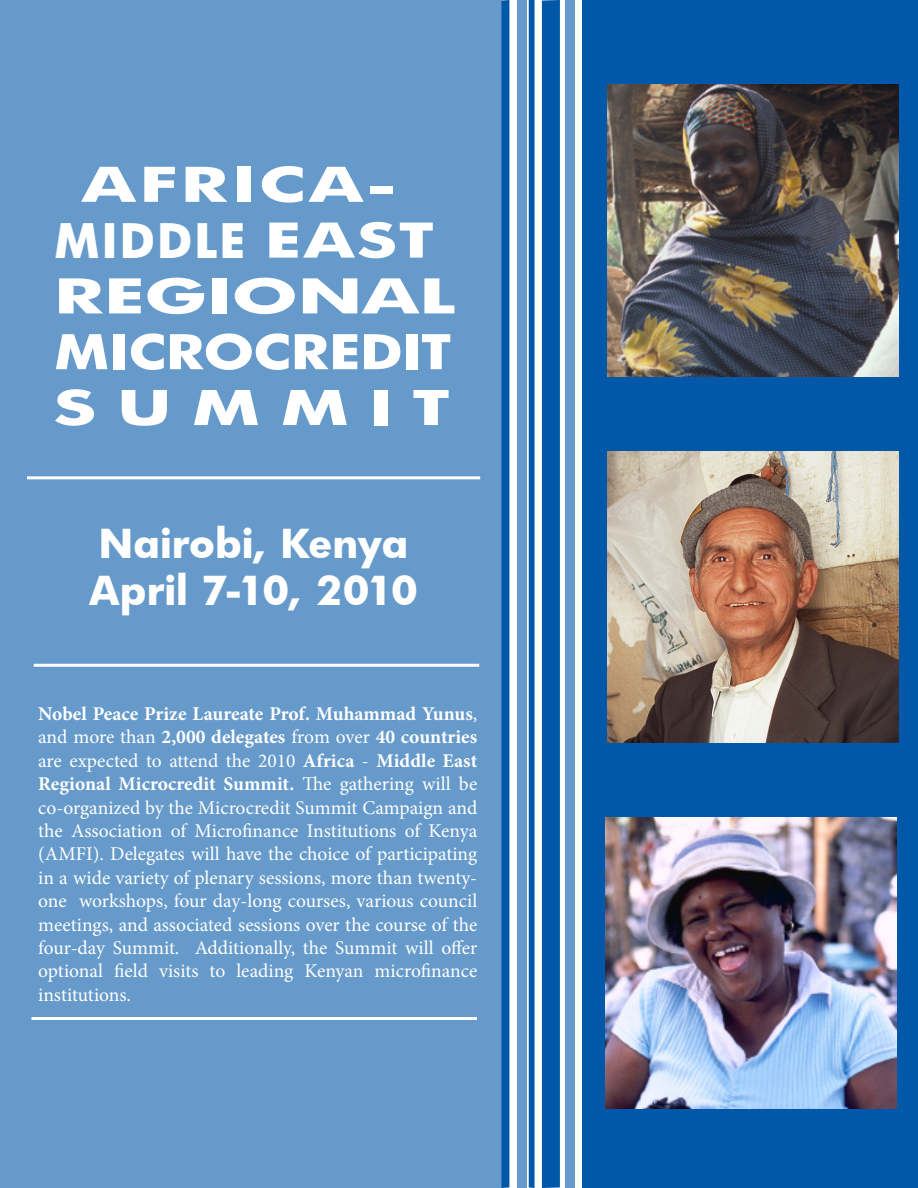
<style>
.page{position:relative;width:918px;height:1188px;background:#fff}
.page>*{position:absolute;margin:0;border:0;box-sizing:border-box;transform-origin:0 0}
.t1{font:700 46.5px/55.8px "Futura";letter-spacing:.04em;color:#fff;text-align:center;scale:1.5 1}
.t2{font:700 46.5px/55.8px "Futura";letter-spacing:.01em;color:#fff;scale:1.21 1}
.t3{font:700 46.5px "Futura";letter-spacing:.04em;color:#fff;scale:1.58 1}
.t4{font:700 39px "Futura";letter-spacing:-.03em;color:#fff}
.t5{font:700 39px "Futura";letter-spacing:-.01em;color:#fff}
.t6{font:19.5px/23.4px "Minion Pro";color:#fff;text-align:justify}
.s1{font-weight:700}
</style>
<div class="page">
<div style="left:582px;top:0;width:336px;height:1188px;background:#0157a8"></div>
<div style="left:565px;top:0;width:9px;height:1188px;background:#669aca"></div>
<div style="left:542px;top:0;width:18px;height:1188px;background:#0157a8"></div>
<svg style="left:529px;top:0;width:6px;height:1188px;background:#1463ae"></svg>
<div style="left:0;top:0;width:501px;height:1188px;background:#669aca"></div>
<hr style="left:27px;top:476px;width:453px;height:3px;background:#fff">
<hr style="left:34px;top:664px;width:445px;height:3px;background:#fff">
<hr style="left:32px;top:1017px;width:445px;height:3px;background:#fff">
<img style="left:605px;top:818px;width:291px;height:291px">
<img style="left:608px;top:85px;width:291px;height:291px">
<img style="left:608px;top:451px;width:291px;height:291px">
<div style="left:517px;top:0;width:9px;height:1188px;background:#669aca"></div>
<svg style="left:501px;top:0;width:8px;height:1188px;background:#0b5eab"></svg>
<p class="t1" style="left:54px;top:155px;width:255px">AFRICA-<br>MIDDLE EAST</p>
<p class="t3" style="left:54px;top:263px;width:193px">REGIONA</p>
<p class="t3" style="left:419px;top:263px;width:25px">L</p>
<p class="t2" style="left:54px;top:323px;width:330px">MICROCREDIT<br>SUMMIT</p>
<p class="t5" style="left:99px;top:516px;width:311px">NAIROBI, KENYA</p>
<p class="t4" style="left:89px;top:563px;width:330px">APRIL 7-10, 2010</p>
<p class="t6" style="left:38px;top:702px;width:441px"><span class="s1">Nobel Peace Prize Laureate Prof. Muhammad Yunus</span>, and more than <span class="s1">2,000 delegates</span> from over <span class="s1">40 countries </span>are expected to attend the 2010 <span class="s1">Africa</span> - <span class="s1">Middle East Regional Microcredit Summit.</span> The gathering will be co-organized by the Microcredit Summit Campaign and the Association of Microfinance Institutions of Kenya (AMFI). Delegates will have the choice of participating in a wide variety of plenary sessions, more than twenty&shy;one workshops, four day-long courses, various council meetings, and associated sessions over the course of the four-day Summit. Additionally, the Summit will offer optional field visits to leading Kenyan microfinance institutions.</p>
</div>
